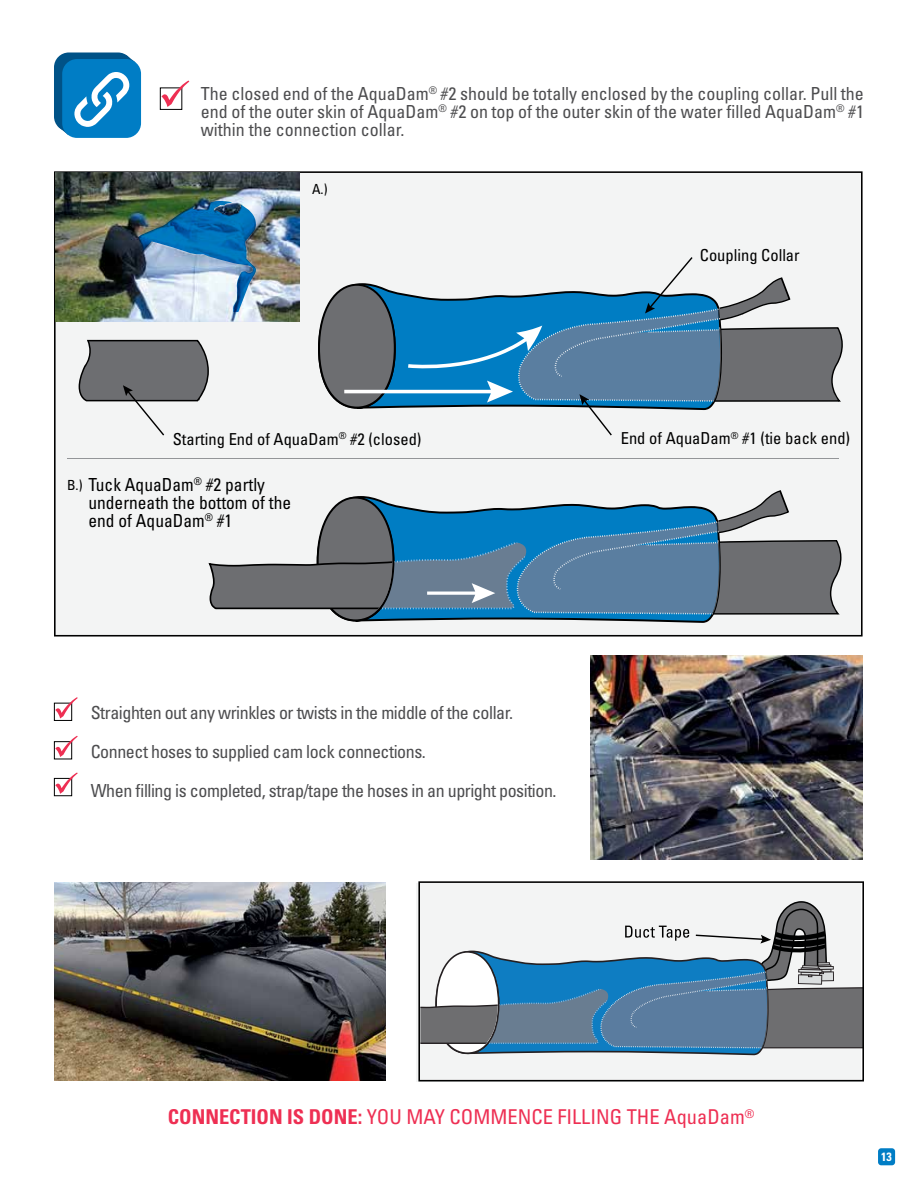
<style>
.page{position:relative;width:918px;height:1188px;background:#fff}
.page>*{position:absolute;margin:0;border:0;box-sizing:border-box;transform-origin:0 0}
.t1{font:condensed 20.4px "Univers LT Std";color:#ee2f53}
.t2{font:condensed 18px/18px "Univers LT Std";letter-spacing:-.025em;color:#4d4d4f;text-align:justify}
.t3{font:condensed 18px/18px "Univers LT Std";color:#000}
.t4{font:condensed 16.5px "Univers LT Std";color:#000}
.t5{font:condensed 13.95px "Univers LT Std";color:#000}
.t6{font:700 condensed 12px "Univers LT Std";color:#fff}
.s1{font-weight:700}
</style>
<div class="page">
<div style="left:54px;top:52px;width:79px;height:79px;background:#005287;border-radius:15px"></div>
<div style="left:62px;top:59px;width:79px;height:79px;background:#007dc5;border-radius:15px"></div>
<svg style="left:74px;top:72px;width:55px;height:55px"></svg>
<div style="left:160px;top:87px;width:22px;height:23px;border:1px solid #000"></div>
<svg style="left:161px;top:81px;width:28px;height:26px"></svg>
<div style="left:54px;top:171px;width:809px;height:466px;background:#f3f4f4"></div>
<hr style="left:68px;top:459px;width:771px;height:1px;background:#939598">
<img style="left:56px;top:173px;width:244px;height:148px">
<img style="left:138px;top:201px;width:118px;height:111px">
<div style="left:54px;top:703px;width:18px;height:18px;border:1px solid #000"></div>
<svg style="left:55px;top:697px;width:23px;height:22px"></svg>
<div style="left:54px;top:741px;width:18px;height:18px;border:1px solid #000"></div>
<svg style="left:55px;top:736px;width:23px;height:21px"></svg>
<div style="left:54px;top:778px;width:18px;height:18px;border:1px solid #000"></div>
<svg style="left:55px;top:772px;width:23px;height:22px"></svg>
<img style="left:54px;top:882px;width:332px;height:198px">
<img style="left:590px;top:655px;width:273px;height:205px">
<svg style="left:71px;top:340px;width:150px;height:96px"></svg>
<svg style="left:318px;top:257px;width:530px;height:178px"></svg>
<div style="left:318px;top:482px;width:410px;height:140px;background:#f3f4f4"></div>
<svg style="left:206px;top:489px;width:641px;height:132px"></svg>
<svg style="left:418px;top:881px;width:446px;height:200px;fill:#f3f4f4"></svg>
<div style="left:878px;top:1148px;width:17px;height:17px;background:#007dc5;border-radius:3px"></div>
<p class="t2" style="left:201px;top:84px;width:665px">The closed end of the AquaDam<sup>®</sup> #2 should be totally enclosed by the coupling collar. Pull the end of the outer skin of AquaDam<sup>®</sup> #2 on top of the outer skin of the water filled AquaDam<sup>®</sup> #1 within the connection collar.</p>
<p class="t5" style="left:312px;top:181px;width:17px">A.)</p>
<p class="t4" style="left:173px;top:428px;width:250px">Starting End of AquaDam<sup>®</sup> #2 (closed)</p>
<p class="t3" style="left:88px;top:475px;width:204px">Tuck AquaDam<sup>®</sup> #2 partly underneath the bottom of the end of AquaDam<sup>®</sup> #1</p>
<p class="t5" style="left:67px;top:476px;width:17px">B.)</p>
<p class="t4" style="left:700px;top:245px;width:101px">Coupling Collar</p>
<p class="t4" style="left:621px;top:428px;width:231px">End of AquaDam<sup>®</sup> #1 (tie back end)</p>
<p class="t2" style="left:91px;top:693px;width:467px;line-height:39px;text-align:left">Straighten out any wrinkles or twists in the middle of the collar.<br>Connect hoses to supplied cam lock connections.<br>When filling is completed, strap/tape the hoses in an upright position.</p>
<p class="t1" style="left:168px;top:1104px;width:588px"><span class="s1">CONNECTION IS DONE:</span> YOU MAY COMMENCE FILLING THE AquaDam<sup>®</sup></p>
<p class="t6" style="left:881px;top:1149px;width:12px">13</p>
</div>
